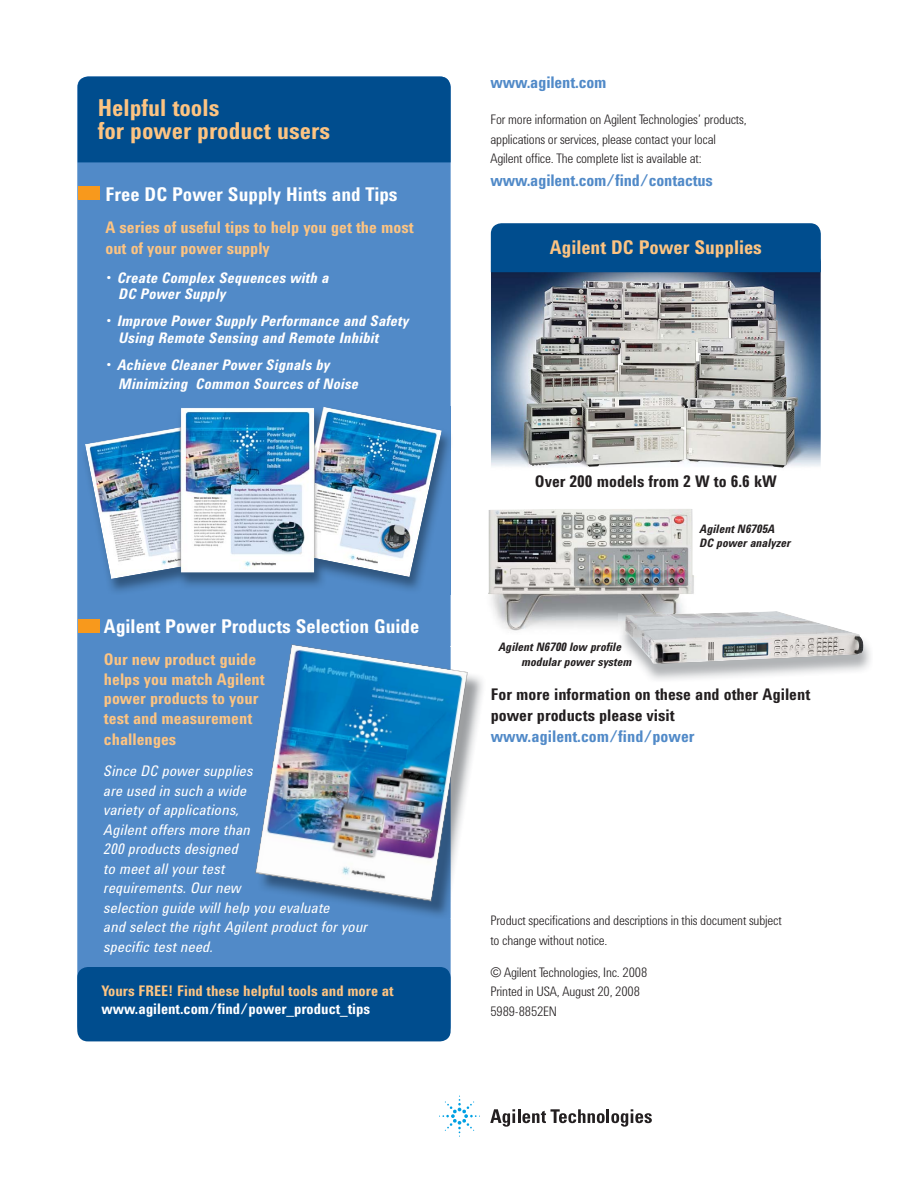
<style>
.page{position:relative;width:918px;height:1188px;background:#fff}
.page>*{position:absolute;margin:0;border:0;box-sizing:border-box;transform-origin:0 0}
.t1{font:700 24px/22.5px "Agilent Condensed CFF";color:#fdc482}
.t2{font:700 19.5px "Agilent Condensed CFF";color:#fff}
.t3{font:700 19.5px "Agilent Condensed CFF";color:#fdc482}
.t4{font:700 16.5px/19.5px "Agilent Condensed CFF";color:#fdc482}
.t5{font:700 16.5px/21px "Agilent Condensed CFF";color:#231f20}
.t6{font:700 16.5px "Agilent Condensed CFF";letter-spacing:-.01em;color:#518ac8}
.t7{font:italic 15px/19.5px "Agilent Condensed CFF";letter-spacing:.01em;color:#fff}
.t8{font:italic 700 15px/16.5px "Agilent Condensed CFF";letter-spacing:.01em;color:#fff}
.t9{font:700 15px "Agilent Condensed CFF";color:#fdc482}
.t10{font:700 15px "Agilent Condensed CFF";color:#fff}
.t11{font:300 13.5px/19.5px "Agilent Condensed CFF";letter-spacing:-.01em;color:#231f20}
.t12{font:italic 700 12px/14.4px "Agilent Condensed CFF";color:#231f20}
</style>
<div class="page">
<svg style="left:490px;top:1109px;width:162px;height:18px"></svg>
<svg style="left:439px;top:1096px;width:41px;height:41px"></svg>
<div style="left:77px;top:77px;width:374px;height:960px;background:#518ac8;border-radius:11px"></div>
<div style="left:77px;top:967px;width:374px;height:74px;background:#004d8e;border-radius:11px"></div>
<img style="left:488px;top:509px;width:206px;height:122px">
<img style="left:619px;top:613px;width:6px;height:22px">
<img style="left:625px;top:611px;width:239px;height:53px">
<img style="left:345px;top:675px;width:138px;height:244px">
<img style="left:255px;top:644px;width:213px;height:257px">
<img style="left:491px;top:253px;width:330px;height:231px;border-radius:9px">
<div style="left:491px;top:223px;width:330px;height:49px;background:#004d8e"></div>
<div style="left:78px;top:77px;width:373px;height:85px;background:#004d8e"></div>
<div style="left:78px;top:187px;width:22px;height:13px;background:#f8991c"></div>
<div style="left:78px;top:619px;width:22px;height:14px;background:#f8991c"></div>
<img style="left:85px;top:407px;width:357px;height:172px">
<h1 class="t1" style="left:98px;top:99px;width:234px">Helpful tools<br>for power product users</h1>
<h2 class="t2" style="left:105px;top:187px;width:294px">Free DC Power Supply Hints and Tips</h2>
<p class="t4" style="left:105px;top:219px;width:310px;line-height:21px">A series of useful tips to help you get the most out of your power supply</p>
<p class="t8" style="left:118px;top:271px;width:212px;text-indent:-13px">• Create Complex Sequences with a<br>DC Power Supply</p>
<p class="t8" style="left:118px;top:315px;width:292px;text-indent:-13px">• Improve Power Supply Performance and Safety<br>Using Remote Sensing and Remote Inhibit</p>
<p class="t8" style="left:118px;top:357px;width:241px;line-height:19.5px;text-indent:-13px">• Achieve Cleaner Power Signals by<br>Minimizing Common Sources of Noise</p>
<h2 class="t2" style="left:104px;top:619px;width:317px">Agilent Power Products Selection Guide</h2>
<p class="t4" style="left:104px;top:651px;width:162px">Our new product guide helps you match Agilent power products to your test and measurement</p>
<p class="t4" style="left:104px;top:731px;width:74px">challenges</p>
<p class="t7" style="left:104px;top:763px;width:265px">Since DC power supplies<br>are used in such a wide<br>variety of applications,<br>Agilent offers more than<br>200 products designed<br>to meet all your test<br>requirements. Our new<br>selection guide will help you evaluate<br>and select the right Agilent product for your specific test need.</p>
<p class="t9" style="left:102px;top:985px;width:294px">Yours FREE! Find these helpful tools and more at</p>
<p class="t10" style="left:102px;top:1003px;width:270px">www.agilent.com/find/power_product_tips</p>
<p class="t6" style="left:490px;top:76px;width:118px">www.agilent.com</p>
<p class="t11" style="left:490px;top:111px;width:258px">For more information on Agilent Technologies’ products, applications or services, please contact your local<br>Agilent office. The complete list is available at:</p>
<p class="t6" style="left:490px;top:174px;width:224px">www.agilent.com/find/contactus</p>
<h2 class="t3" style="left:550px;top:240px;width:214px">Agilent DC Power Supplies</h2>
<p class="t5" style="left:535px;top:473px;width:243px">Over 200 models from 2 W to 6.6 kW</p>
<p class="t12" style="left:699px;top:523px;width:93px">Agilent N6705A<br>DC power analyzer</p>
<p class="t12" style="left:521px;top:641px;width:112px;text-indent:-23px">Agilent N6700 low profile modular power system</p>
<p class="t5" style="left:491px;top:686px;width:321px">For more information on these and other Agilent power products please visit</p>
<p class="t6" style="left:491px;top:730px;width:205px">www.agilent.com/find/power</p>
<p class="t11" style="left:490px;top:912px;width:293px">Product specifications and descriptions in this document subject to change without notice.</p>
<p class="t11" style="left:490px;top:964px;width:158px">© Agilent Technologies, Inc. 2008<br>Printed in USA, August 20, 2008<br>5989-8852EN</p>
</div>
